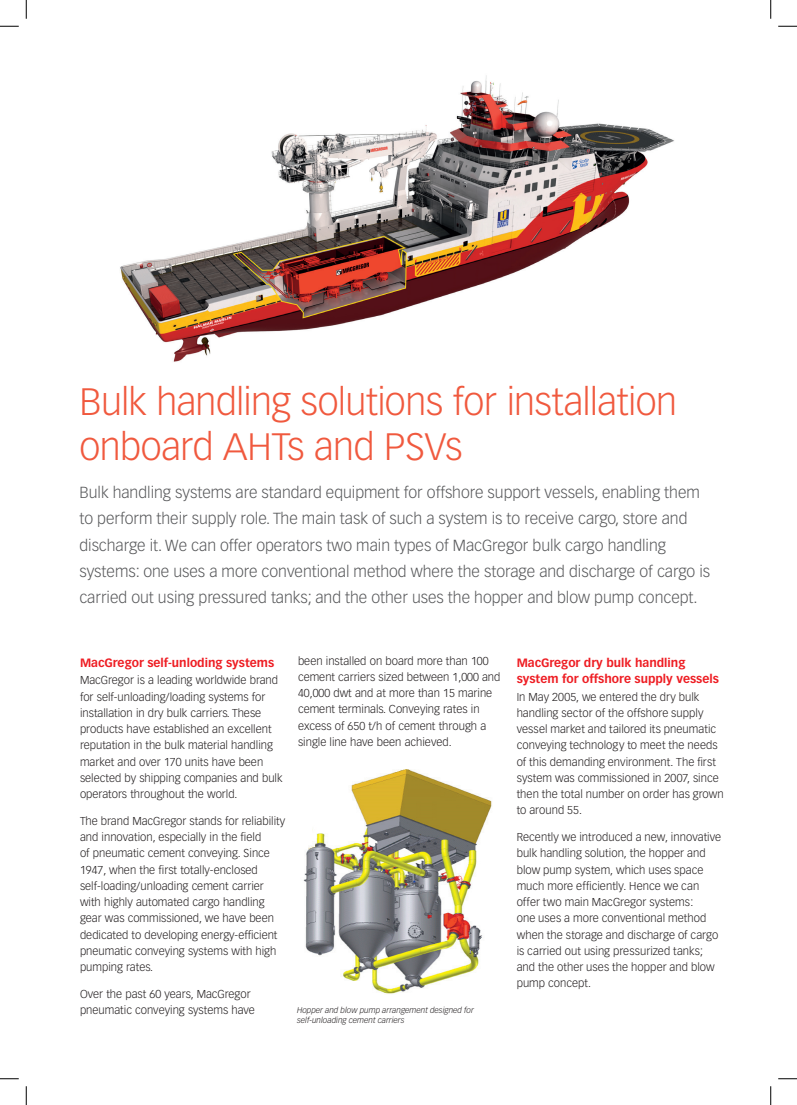
<style>
.page{position:relative;width:797px;height:1105px;background:#fff}
.page>*{position:absolute;margin:0;border:0;box-sizing:border-box;transform-origin:0 0}
.t1{font:300 37.5px/45px "Vectora LH";letter-spacing:-.015em;color:#f0593e}
.t2{font:300 15.75px/26.2px "Vectora LH";color:#57585a}
.t3{font:700 11.88px/16.2px "Vectora LH";color:#ee1d23}
.t4{font:300 11.25px/16.2px "Vectora LH";color:#231f20}
.t5{font:italic 300 8.12px/10px "Vectora LH";color:#231f20}
</style>
<div class="page">
<img style="left:303px;top:769px;width:189px;height:225px">
<img style="left:120px;top:75px;width:554px;height:287px">
<svg style="left:0;top:25px;width:19px;height:2px"></svg>
<svg style="left:778px;top:25px;width:19px;height:2px"></svg>
<svg style="left:0;top:1078px;width:19px;height:1px"></svg>
<svg style="left:778px;top:1078px;width:19px;height:1px"></svg>
<svg style="left:25px;top:0;width:2px;height:19px"></svg>
<svg style="left:25px;top:1086px;width:2px;height:19px"></svg>
<svg style="left:770px;top:0;width:1px;height:19px"></svg>
<svg style="left:770px;top:1086px;width:1px;height:19px"></svg>
<h1 class="t1" style="left:79px;top:380px;width:599px">Bulk handling solutions for installation onboard AHTs and PSVs</h1>
<p class="t2" style="left:79px;top:480px;width:632px">Bulk handling systems are standard equipment for offshore support vessels, enabling them to perform their supply role. The main task of such a system is to receive cargo, store and discharge it. We can offer operators two main types of MacGregor bulk cargo handling systems: one uses a more conventional method where the storage and discharge of cargo is carried out using pressured tanks; and the other uses the hopper and blow pump concept.</p>
<p class="t3" style="left:80px;top:654px;width:196px">MacGregor self-unloding systems</p>
<p class="t4" style="left:80px;top:672px;width:204px">MacGregor is a leading worldwide brand for self-unloading/loading systems for installation in dry bulk carriers. These products have established an excellent reputation in the bulk material handling market and over 170 units have been selected by shipping companies and bulk operators throughout the world.</p>
<p class="t4" style="left:80px;top:813px;width:206px">The brand MacGregor stands for reliability and innovation, especially in the field<br>of pneumatic cement conveying. Since 1947, when the first totally-enclosed self-loading/unloading cement carrier with highly automated cargo handling gear was commissioned, we have been dedicated to developing energy-efficient pneumatic conveying systems with high pumping rates.</p>
<p class="t4" style="left:80px;top:986px;width:176px">Over the past 60 years, MacGregor pneumatic conveying systems have</p>
<p class="t4" style="left:298px;top:653px;width:204px">been installed on board more than 100 cement carriers sized between 1,000 and 40,000 dwt and at more than 15 marine cement terminals. Conveying rates in excess of 650 t/h of cement through a single line have been achieved.</p>
<p class="t5" style="left:297px;top:1005px;width:178px">Hopper and blow pump arrangement designed for self-unloading cement carriers</p>
<p class="t3" style="left:516px;top:654px;width:204px">MacGregor dry bulk handling system for offshore supply vessels</p>
<p class="t4" style="left:516px;top:689px;width:209px">In May 2005, we entered the dry bulk handling sector of the offshore supply vessel market and tailored its pneumatic conveying technology to meet the needs of this demanding environment. The first system was commissioned in 2007, since then the total number on order has grown to around 55.</p>
<p class="t4" style="left:516px;top:829px;width:206px">Recently we introduced a new, innovative bulk handling solution, the hopper and blow pump system, which uses space much more efficiently. Hence we can offer two main MacGregor systems:<br>one uses a more conventional method when the storage and discharge of cargo is carried out using pressurized tanks; and the other uses the hopper and blow pump concept.</p>
</div>
